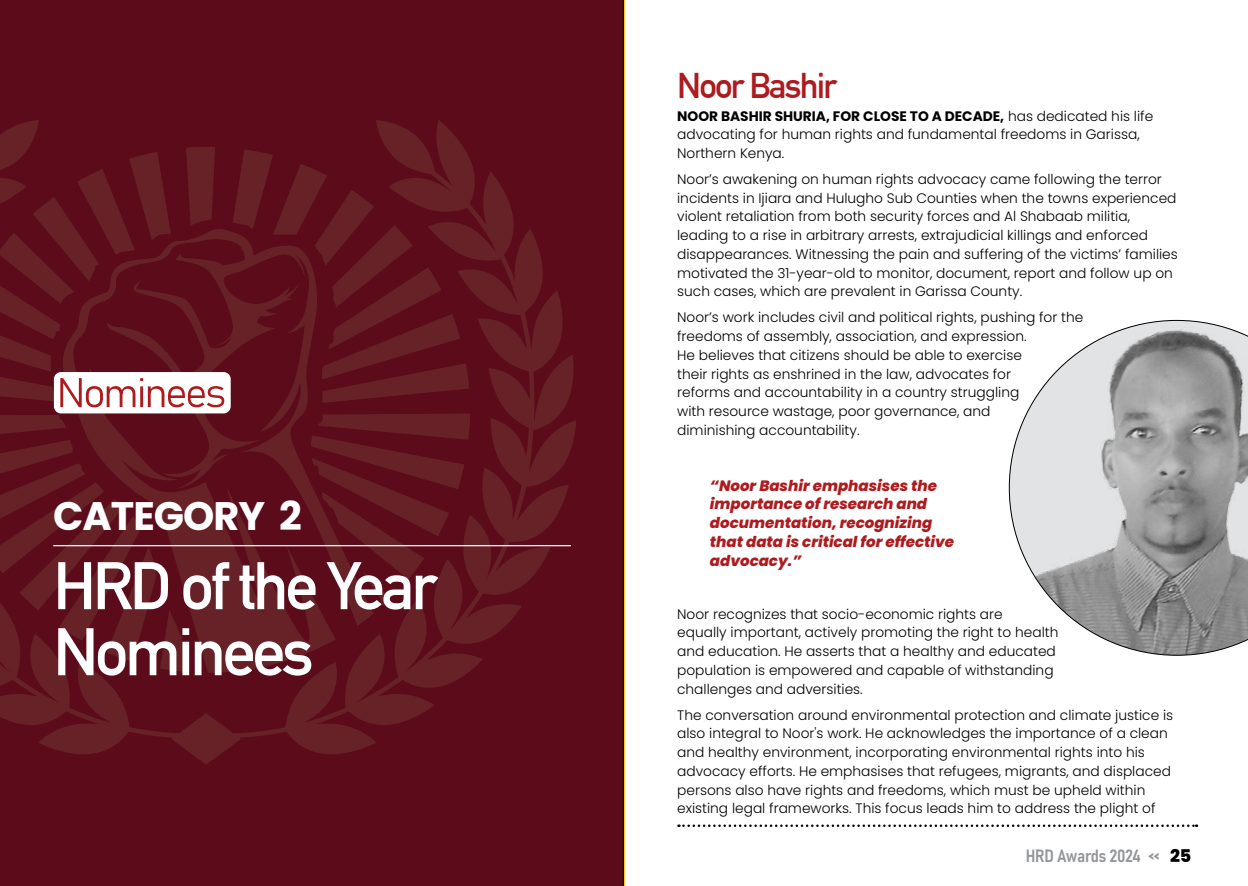
<style>
.page{position:relative;width:1248px;height:886px;background:#fff}
.page>*{position:absolute;margin:0;border:0;box-sizing:border-box;transform-origin:0 0}
.t1{font:700 66px/66px "DIN Alternate";letter-spacing:-.05em;color:#fff}
.t2{font:700 39.75px "Poppins";letter-spacing:-.025em;color:#fff}
.t3{font:700 35px "DIN Alternate";letter-spacing:-.05em;color:#ae1b1f}
.t4{font:17.5px "Bahnschrift";letter-spacing:-.025em;color:#939598}
.t5{font:italic 800 15px/18.8px "Poppins";color:#ae1b1f}
.t6{font:300 13.75px/18.8px "Poppins";color:#000}
.s1{font-weight:700}
.s2{font-family:"Poppins";font-weight:800;color:#000}
</style>
<div class="page">
<svg style="left:678px;top:824px;width:518px;height:3px"></svg>
<div style="left:0;top:0;width:624px;height:886px;background:#5b0b1a"></div>
<svg style="left:0;top:119px;width:577px;height:646px;fill:#5b0b1a"></svg>
<svg style="left:0;top:147px;width:470px;height:526px;fill:#5b0b1a"></svg>
<svg style="left:61px;top:227px;width:312px;height:446px;fill:#5b0b1a"></svg>
<hr style="left:53px;top:545px;width:518px;height:1px;background:#fff">
<div style="left:54px;top:372px;width:177px;height:41px;background:#fff;border-radius:7px"></div>
<svg style="left:60px;top:378px;width:164px;height:29px"></svg>
<svg style="left:1009px;top:320px;width:238px;height:335px"></svg>
<h2 class="t2" style="left:53px;top:493px;width:250px">CATEGORY 2</h2>
<h1 class="t1" style="left:53px;top:548px;width:385px">HRD of the Year<br>Nominees</h1>
<h3 class="t3" style="left:677px;top:59px;width:161px">Noor Bashir</h3>
<p class="t6" style="left:677px;top:106px;width:477px"><span class="s1">NOOR BASHIR SHURIA, FOR CLOSE TO A DECADE,</span> has dedicated his life advocating for human rights and fundamental freedoms in Garissa,<br>Northern Kenya.</p>
<p class="t6" style="left:677px;top:170px;width:502px">Noor’s awakening on human rights advocacy came following the terror incidents in Ijiara and Hulugho Sub Counties when the towns experienced violent retaliation from both security forces and Al Shabaab militia, leading to a rise in arbitrary arrests, extrajudicial killings and enforced disappearances. Witnessing the pain and suffering of the victims’ families motivated the 31-year-old to monitor, document, report and follow up on such cases, which are prevalent in Garissa County.</p>
<p class="t6" style="left:677px;top:308px;width:407px">Noor’s work includes civil and political rights, pushing for the freedoms of assembly, association, and expression.<br>He believes that citizens should be able to exercise<br>their rights as enshrined in the law, advocates for<br>reforms and accountability in a country struggling<br>with resource wastage, poor governance, and<br>diminishing accountability.</p>
<p class="t5" style="left:710px;top:476px;width:246px">“Noor Bashir emphasises the importance of research and documentation, recognizing that data is critical for effective advocacy.”</p>
<p class="t6" style="left:677px;top:604px;width:383px">Noor recognizes that socio-economic rights are<br>equally important, actively promoting the right to health and education. He asserts that a healthy and educated population is empowered and capable of withstanding challenges and adversities.</p>
<p class="t6" style="left:677px;top:705px;width:497px">The conversation around environmental protection and climate justice is also integral to Noor's work. He acknowledges the importance of a clean and healthy environment, incorporating environmental rights into his advocacy efforts. He emphasises that refugees, migrants, and displaced persons also have rights and freedoms, which must be upheld within existing legal frameworks. This focus leads him to address the plight of</p>
<p class="t4" style="left:1025px;top:843px;width:167px">HRD Awards 2024 &lt;&lt; <span class="s2">25</span></p>
</div>
